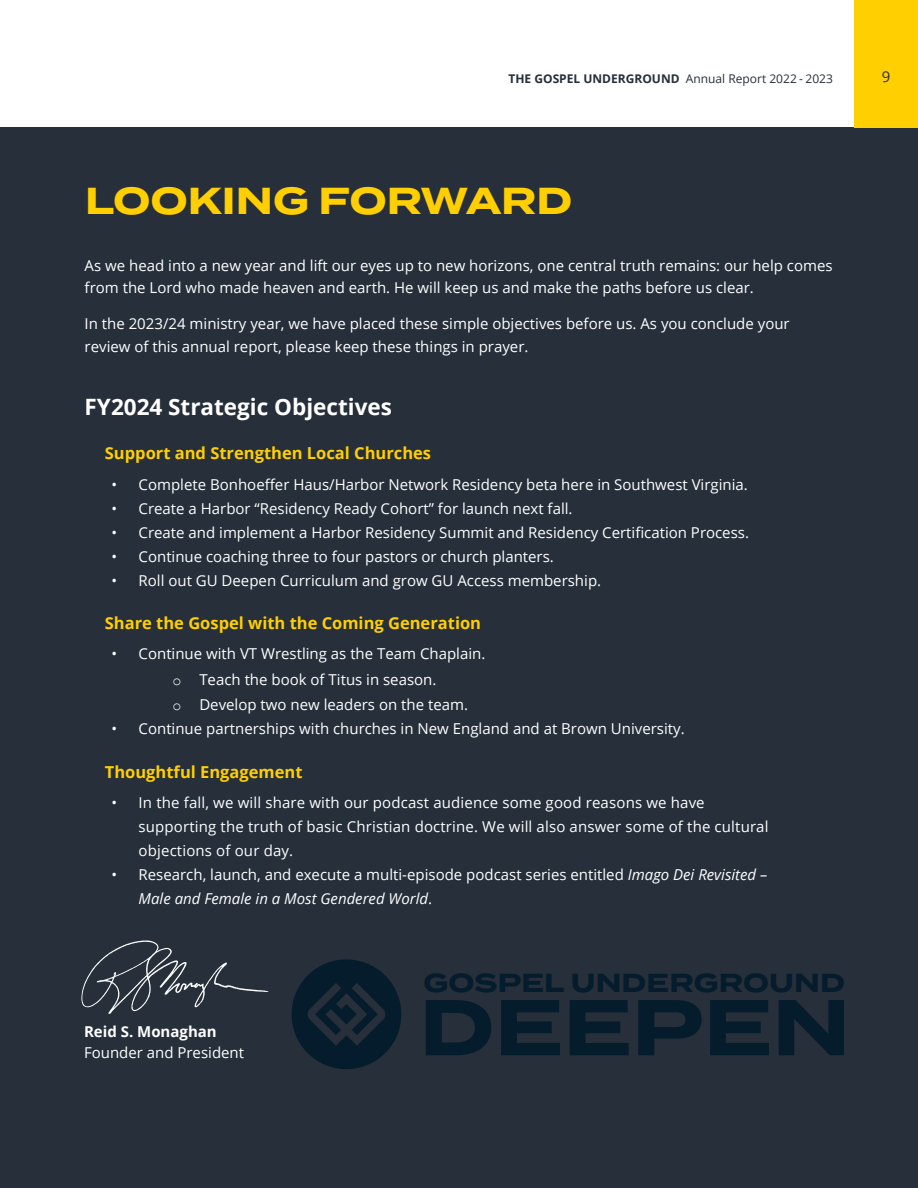
<style>
.page{position:relative;width:918px;height:1188px;background:#fff}
.page>*{position:absolute;margin:0;border:0;box-sizing:border-box;transform-origin:0 0}
.Heading_1{font:700 78.9px "Termina";color:#051c2c}
.Heading_1-2{font:700 37.5px "Termina";color:#ffcf01}
.t1{font:700 25.95px "Termina";letter-spacing:.005em;color:#051c2c}
.Highlight_Text{font:700 22.5px "Open Sans";color:#fff}
.Highlight_Text-2{font:700 16.5px "Open Sans";color:#ffcf01}
.Highlight_Text-3{font:15px/24px "Open Sans";color:#fff}
.Caption___Footer{font:15px "Open Sans";color:#fff}
.Body_Text{font:700 15px "Open Sans";color:#fff}
.t2{font:15px "Open Sans";color:#262f3a}
.t3{font:12px "Open Sans";color:#262f3a}
.s1{font-weight:700}
.s2{font-family:"Courier New"}
.s3{font-style:italic}
</style>
<div class="page">
<div style="left:0;top:128px;width:918px;height:1060px;background:#262f3a"></div>
<img style="left:81px;top:940px;width:188px;height:74px">
<svg style="left:291px;top:959px;width:110px;height:110px"></svg>
<div style="left:854px;top:0;width:64px;height:128px;background:#ffcf01"></div>
<p class="t3" style="left:508px;top:70px;width:326px"><span class="s1">THE GOSPEL UNDERGROUND</span> Annual Report 2022 - 2023</p>
<p class="t2" style="left:882px;top:67px;width:10px">9</p>
<p class="Heading_1-2" style="left:85px;top:173px;width:489px">LOOKING FORWARD</p>
<p class="Highlight_Text-3" style="left:85px;top:254px;width:750px;line-height:22.5px">As we head into a new year and lift our eyes up to new horizons, one central truth remains: our help comes from the Lord who made heaven and earth. He will keep us and make the paths before us clear.</p>
<p class="Highlight_Text-3" style="left:85px;top:312px;width:707px;line-height:22.5px">In the 2023/24 ministry year, we have placed these simple objectives before us. As you conclude your review of this annual report, please keep these things in prayer.</p>
<p class="Highlight_Text" style="left:85px;top:391px;width:309px">FY2024 Strategic Objectives</p>
<p class="Highlight_Text-2" style="left:105px;top:441px;width:328px">Support and Strengthen Local Churches</p>
<p class="Highlight_Text-3" style="left:112px;top:472px;width:638px">• Complete Bonhoeffer Haus/Harbor Network Residency beta here in Southwest Virginia.</p>
<p class="Highlight_Text-3" style="left:112px;top:496px;width:462px">• Create a Harbor “Residency Ready Cohort” for launch next fall.</p>
<p class="Highlight_Text-3" style="left:112px;top:520px;width:639px">• Create and implement a Harbor Residency Summit and Residency Certification Process.</p>
<p class="Highlight_Text-3" style="left:112px;top:544px;width:444px">• Continue coaching three to four pastors or church planters.</p>
<p class="Highlight_Text-3" style="left:112px;top:568px;width:491px">• Roll out GU Deepen Curriculum and grow GU Access membership.</p>
<p class="Highlight_Text-2" style="left:105px;top:612px;width:378px">Share the Gospel with the Coming Generation</p>
<p class="Highlight_Text-3" style="left:112px;top:641px;width:375px">• Continue with VT Wrestling as the Team Chaplain.</p>
<p class="Highlight_Text-3" style="left:172px;top:667px;width:266px"><span class="s2">o</span> Teach the book of Titus in season.</p>
<p class="Highlight_Text-3" style="left:172px;top:692px;width:297px"><span class="s2">o</span> Develop two new leaders on the team.</p>
<p class="Highlight_Text-3" style="left:112px;top:716px;width:575px">• Continue partnerships with churches in New England and at Brown University.</p>
<p class="Highlight_Text-2" style="left:105px;top:760px;width:199px">Thoughtful Engagement</p>
<p class="Highlight_Text-3" style="left:139px;top:791px;width:632px;text-indent:-27px">• In the fall, we will share with our podcast audience some good reasons we have supporting the truth of basic Christian doctrine. We will also answer some of the cultural objections of our day.</p>
<p class="Highlight_Text-3" style="left:139px;top:863px;width:630px;text-indent:-27px">• Research, launch, and execute a multi-episode podcast series entitled <span class="s3">Imago Dei Revisited –<br>Male and Female in a Most Gendered World</span>.</p>
<p class="Body_Text" style="left:84px;top:1021px;width:134px">Reid S. Monaghan</p>
<p class="Caption___Footer" style="left:84px;top:1043px;width:162px">Founder and President</p>
<p class="t1" style="left:424px;top:964px;width:423px">GOSPEL UNDERGROUND</p>
<p class="Heading_1" style="left:419px;top:969px;width:433px">DEEPEN</p>
</div>
